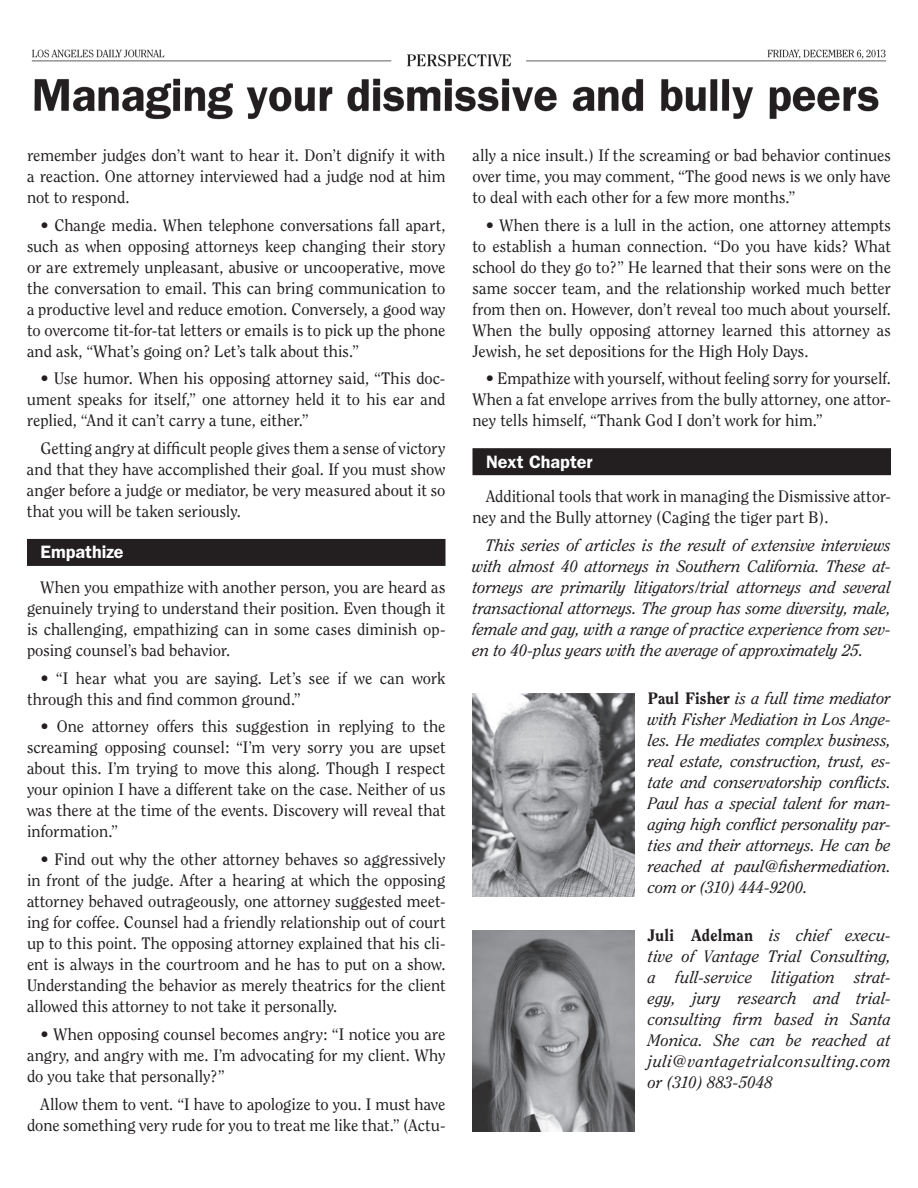
<style>
.page{position:relative;width:918px;height:1188px;background:#fff}
.page>*{position:absolute;margin:0;border:0;box-sizing:border-box;transform-origin:0 0}
.t1{font:600 18px "Franklin Gothic";color:#fff}
.t2{font:16.5px/21px "Clearface";letter-spacing:-.005em;color:#231f20;text-align:justify}
.t3{font:italic 16.5px/21px "Clearface";color:#231f20;text-align:justify}
.s1{font-weight:800;font-style:normal}
</style>
<div class="page">
<div style="left:472px;top:448px;width:419px;height:27px;background:#231f20"></div>
<div style="left:27px;top:539px;width:419px;height:27px;background:#231f20"></div>
<img style="left:472px;top:931px;width:162px;height:201px">
<img style="left:472px;top:694px;width:162px;height:203px">
<img style="left:31px;top:49px;width:856px;height:71px">
<p class="t2" style="left:27px;top:145px;width:420px">remember judges don’t want to hear it. Don’t dignify it with a reaction. One attorney interviewed had a judge nod at him not to respond.</p>
<p class="t2" style="left:27px;top:214px;width:420px;text-indent:13px">• Change media. When telephone conversations fall apart, such as when opposing attorneys keep changing their story or are extremely unpleasant, abusive or uncooperative, move the conversation to email. This can bring communication to a productive level and reduce emotion. Conversely, a good way to overcome tit-for-tat letters or emails is to pick up the phone and ask, “What’s going on? Let’s talk about this.”</p>
<p class="t2" style="left:27px;top:368px;width:420px;text-indent:14px">• Use humor. When his opposing attorney said, “This doc&shy;ument speaks for itself,” one attorney held it to his ear and replied, “And it can’t carry a tune, either.”</p>
<p class="t2" style="left:27px;top:438px;width:420px;text-indent:13px">Getting angry at difficult people gives them a sense of victory and that they have accomplished their goal. If you must show anger before a judge or mediator, be very measured about it so that you will be taken seriously.</p>
<p class="t1" style="left:40px;top:542px;width:85px">Empathize</p>
<p class="t2" style="left:27px;top:577px;width:420px;text-indent:13px">When you empathize with another person, you are heard as genuinely trying to understand their position. Even though it is challenging, empathizing can in some cases diminish op&shy;posing counsel’s bad behavior.</p>
<p class="t2" style="left:27px;top:667px;width:420px;text-indent:13px">• “I hear what you are saying. Let’s see if we can work through this and find common ground.”</p>
<p class="t2" style="left:27px;top:716px;width:420px;text-indent:13px">• One attorney offers this suggestion in replying to the screaming opposing counsel: “I’m very sorry you are upset about this. I’m trying to move this along. Though I respect your opinion I have a different take on the case. Neither of us was there at the time of the events. Discovery will reveal that information.”</p>
<p class="t2" style="left:27px;top:849px;width:420px;text-indent:13px">• Find out why the other attorney behaves so aggressively in front of the judge. After a hearing at which the opposing attorney behaved outrageously, one attorney suggested meet&shy;ing for coffee. Counsel had a friendly relationship out of court up to this point. The opposing attorney explained that his cli&shy;ent is always in the courtroom and he has to put on a show.<br>Understanding the behavior as merely theatrics for the client allowed this attorney to not take it personally.</p>
<p class="t2" style="left:27px;top:1024px;width:420px;text-indent:13px">• When opposing counsel becomes angry: “I notice you are angry, and angry with me. I’m advocating for my client. Why do you take that personally?”</p>
<p class="t2" style="left:27px;top:1094px;width:420px;text-align:right">Allow them to vent. “I have to apologize to you. I must have done something very rude for you to treat me like that.” (Actu-</p>
<p class="t2" style="left:472px;top:145px;width:420px">ally a nice insult.) If the screaming or bad behavior continues over time, you may comment, “The good news is we only have to deal with each other for a few more months.”</p>
<p class="t2" style="left:472px;top:214px;width:420px;text-indent:13px">• When there is a lull in the action, one attorney attempts to establish a human connection. “Do you have kids? What school do they go to?” He learned that their sons were on the same soccer team, and the relationship worked much better from then on. However, don’t reveal too much about yourself.<br>When the bully opposing attorney learned this attorney as Jewish, he set depositions for the High Holy Days.</p>
<p class="t2" style="left:472px;top:368px;width:420px;text-indent:13px">• Empathize with yourself, without feeling sorry for yourself.<br>When a fat envelope arrives from the bully attorney, one attor&shy;ney tells himself, “Thank God I don’t work for him.”</p>
<p class="t1" style="left:486px;top:451px;width:108px">Next Chapter</p>
<p class="t2" style="left:472px;top:486px;width:420px;text-indent:14px">Additional tools that work in managing the Dismissive attor&shy;ney and the Bully attorney (Caging the tiger part B).</p>
<p class="t3" style="left:472px;top:535px;width:420px;text-indent:13px">This series of articles is the result of extensive interviews with almost 40 attorneys in Southern California. These at&shy;torneys are primarily litigators/trial attorneys and several transactional attorneys. The group has some diversity, male, female and gay, with a range of practice experience from sev&shy;en to 40-plus years with the average of approximately 25.</p>
<p class="t3" style="left:648px;top:688px;width:245px"><span class="s1">Paul Fisher</span> is a full time mediator with Fisher Mediation in Los Ange&shy;les. He mediates complex business, real estate, construction, trust, es&shy;tate and conservatorship conflicts.<br>Paul has a special talent for man&shy;aging high conflict personality par&shy;ties and their attorneys. He can be reached at paul@fishermediation. com or (310) 444-9200.</p>
<p class="t3" style="left:648px;top:925px;width:244px"><span class="s1">Juli Adelman</span> is chief execu&shy;tive of Vantage Trial Consulting, a full-service litigation strat&shy;egy, jury research and trial&shy;consulting firm based in Santa Monica. She can be reached at juli@vantagetrialconsulting.com or (310) 883-5048</p>
</div>
